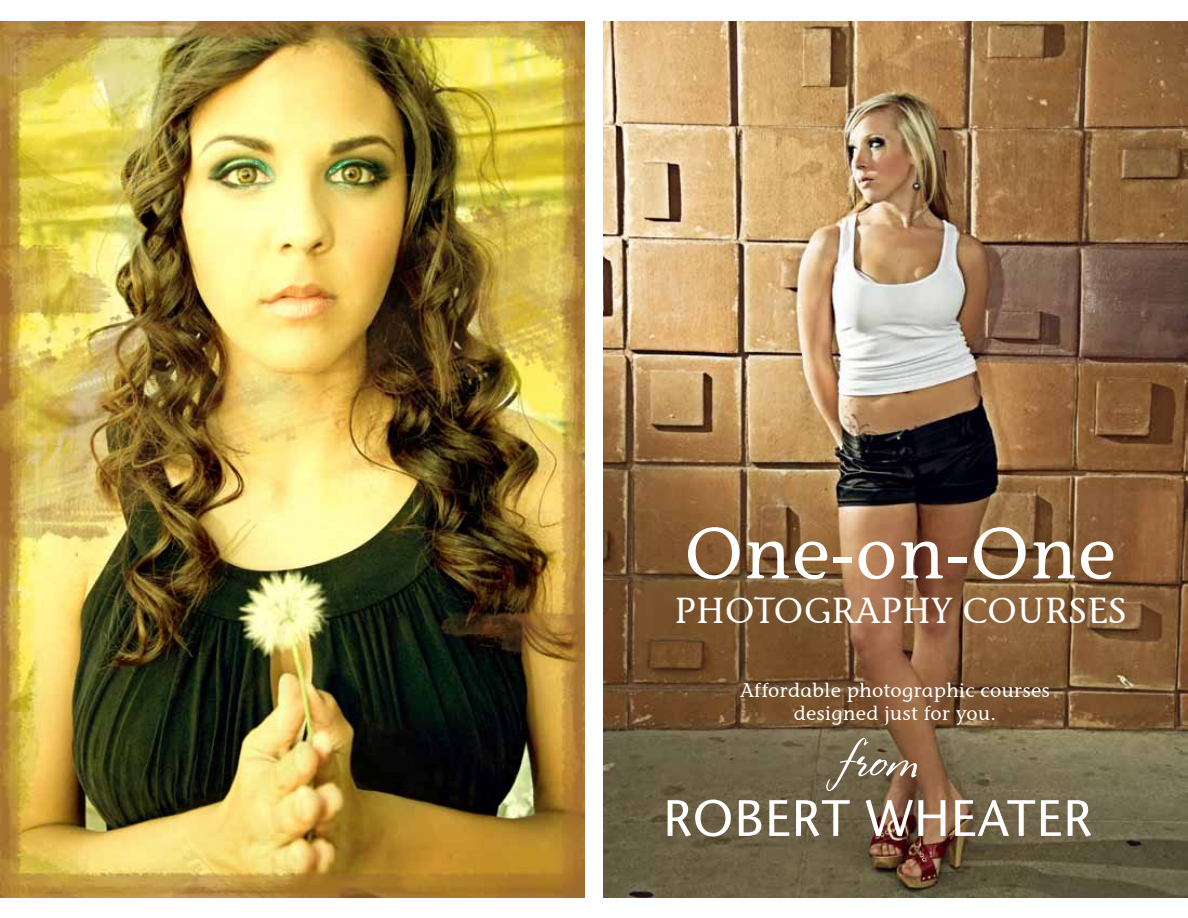
<style>
.page{position:relative;width:1188px;height:918px;background:#fff}
.page>*{position:absolute;margin:0;border:0;box-sizing:border-box;transform-origin:0 0}
.t1{font:72px "Stone Inf ITCTT Medium";letter-spacing:.025em;color:#fff}
.t2{font:54px "Stephanie Marie JF";color:#fff}
.t3{font:51px "Stone Sans ITCTT Medium";letter-spacing:.025em;color:#fff}
.t4{font:36px "Stone Inf ITCTT Medium";letter-spacing:.025em;color:#fff}
.t5{font:19.5px/23.4px "Stone Inf ITCTT Medium";letter-spacing:.025em;color:#fff;text-align:center}
</style>
<div class="page">
<img style="left:603px;top:21px;width:584px;height:876px">
<img style="left:1px;top:21px;width:584px;height:876px">
<h1 class="t1" style="left:684px;top:510px;width:433px">One-on-One</h1>
<h3 class="t4" style="left:675px;top:589px;width:453px">PHOTOGRAPHY COURSES</h3>
<p class="t5" style="left:740px;top:678px;width:311px">Affordable photographic courses designed just for you.</p>
<h2 class="t2" style="left:839px;top:726px;width:81px">from</h2>
<h3 class="t3" style="left:663px;top:787px;width:430px">ROBERT WHEATER</h3>
</div>
